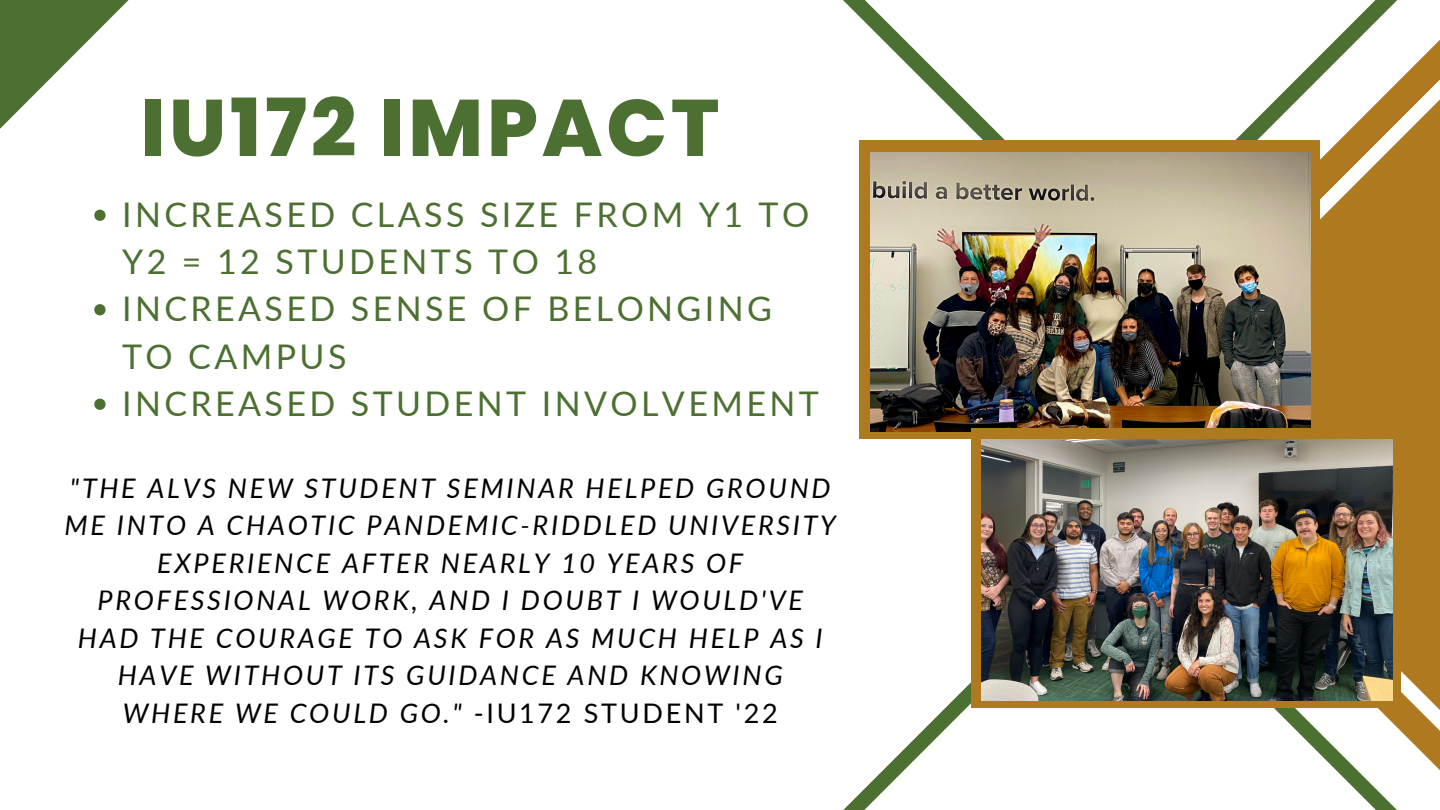
<style>
.page{position:relative;width:1440px;height:810px;background:#fff}
.page>*{position:absolute;margin:0;border:0;box-sizing:border-box;transform-origin:0 0}
.t1{font:800 80px "Poppins";letter-spacing:.05em;color:#4c7031}
.t2{font:34px/47.2px "Lato";letter-spacing:.1em;color:#4c7031}
.t3{font:italic 27px/37.5px "Lato";letter-spacing:.1em;color:#000;text-align:center}
.s1{font-style:normal}
</style>
<div class="page">
<div style="left:1320px;top:277px;width:120px;height:256px;background:#af7a1f"></div>
<svg style="left:843px;top:533px;width:597px;height:277px"></svg>
<svg style="left:843px;top:0;width:597px;height:277px"></svg>
<svg style="left:0;top:0;width:129px;height:129px"></svg>
<div style="left:860px;top:140px;width:460px;height:299px;background:#af7a1f"></div>
<img style="left:871px;top:153px;width:439px;height:278px">
<svg style="left:94px;top:210px;width:12px;height:11px"></svg>
<svg style="left:94px;top:304px;width:12px;height:11px"></svg>
<svg style="left:94px;top:399px;width:12px;height:11px"></svg>
<div style="left:971px;top:429px;width:430px;height:279px;background:#af7a1f"></div>
<img style="left:981px;top:440px;width:411px;height:260px">
<h1 class="t1" style="left:140px;top:72px;width:580px">IU172 IMPACT</h1>
<p class="t2" style="left:122px;top:190px;width:698px">INCREASED CLASS SIZE FROM Y1 TO<br>Y2 = 12 STUDENTS TO 18<br>INCREASED SENSE OF BELONGING<br>TO CAMPUS<br>INCREASED STUDENT INVOLVEMENT</p>
<p class="t3" style="left:65px;top:468px;width:773px">"THE ALVS NEW STUDENT SEMINAR HELPED GROUND ME INTO A CHAOTIC PANDEMIC-RIDDLED UNIVERSITY EXPERIENCE AFTER NEARLY 10 YEARS OF PROFESSIONAL WORK, AND I DOUBT I WOULD'VE HAD THE COURAGE TO ASK FOR AS MUCH HELP AS I HAVE WITHOUT ITS GUIDANCE AND KNOWING WHERE WE COULD GO." <span class="s1">-IU172 STUDENT '22</span></p>
</div>
